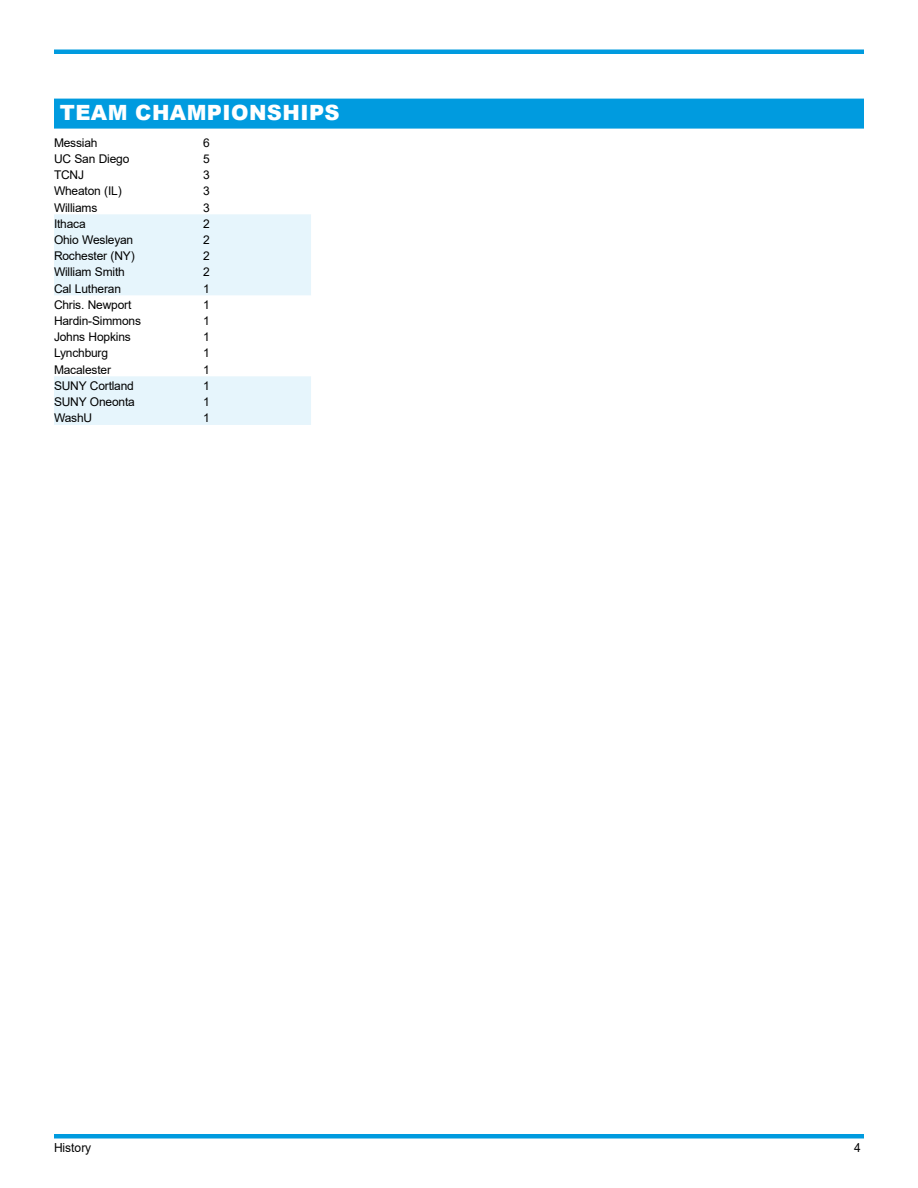
<style>
.page{position:relative;width:918px;height:1188px;background:#fff}
.page>*{position:absolute;margin:0;border:0;box-sizing:border-box;transform-origin:0 0}
.t1{font:900 21px "Arial";letter-spacing:.02em;color:#fff}
.t2{font:12.45px "Arial";color:#000;scale:.96 1}
.t3{font:12px "Arial";letter-spacing:-.015em;color:#000}
</style>
<div class="page">
<hr style="left:54px;top:1134px;width:810px;height:4px;background:#009bdf">
<hr style="left:54px;top:50px;width:810px;height:4px;background:#009bdf">
<div style="left:54px;top:99px;width:810px;height:28px;background:#009bdf"></div>
<div style="left:54px;top:100px;width:810px;height:29px;background:#009bdf"></div>
<svg style="left:54px;top:214px;width:257px;height:211px;fill:#e6f5fc"></svg>
<h1 class="t1" style="left:60px;top:97px;width:282px">TEAM CHAMPIONSHIPS</h1>
<p class="t3" style="left:54px;top:134px;width:45px">Messiah</p>
<p class="t3" style="left:203px;top:134px;width:8px">6</p>
<p class="t3" style="left:54px;top:151px;width:77px">UC San Diego</p>
<p class="t3" style="left:203px;top:151px;width:8px">5</p>
<p class="t3" style="left:54px;top:167px;width:32px">TCNJ</p>
<p class="t3" style="left:203px;top:167px;width:8px">3</p>
<p class="t3" style="left:54px;top:183px;width:69px">Wheaton (IL)</p>
<p class="t3" style="left:203px;top:183px;width:8px">3</p>
<p class="t3" style="left:54px;top:199px;width:45px">Williams</p>
<p class="t3" style="left:203px;top:199px;width:8px">3</p>
<p class="t3" style="left:54px;top:215px;width:33px">Ithaca</p>
<p class="t3" style="left:203px;top:215px;width:8px">2</p>
<p class="t3" style="left:54px;top:232px;width:81px">Ohio Wesleyan</p>
<p class="t3" style="left:203px;top:232px;width:8px">2</p>
<p class="t3" style="left:54px;top:248px;width:82px">Rochester (NY)</p>
<p class="t3" style="left:203px;top:248px;width:8px">2</p>
<p class="t3" style="left:54px;top:264px;width:72px">William Smith</p>
<p class="t3" style="left:203px;top:264px;width:8px">2</p>
<p class="t3" style="left:54px;top:280px;width:69px">Cal Lutheran</p>
<p class="t3" style="left:203px;top:280px;width:8px">1</p>
<p class="t3" style="left:54px;top:296px;width:79px">Chris. Newport</p>
<p class="t3" style="left:203px;top:296px;width:8px">1</p>
<p class="t3" style="left:54px;top:313px;width:88px">Hardin-Simmons</p>
<p class="t3" style="left:203px;top:313px;width:8px">1</p>
<p class="t3" style="left:54px;top:329px;width:78px">Johns Hopkins</p>
<p class="t3" style="left:203px;top:329px;width:8px">1</p>
<p class="t3" style="left:54px;top:345px;width:56px">Lynchburg</p>
<p class="t3" style="left:203px;top:345px;width:8px">1</p>
<p class="t3" style="left:54px;top:361px;width:59px">Macalester</p>
<p class="t3" style="left:203px;top:361px;width:8px">1</p>
<p class="t3" style="left:54px;top:377px;width:81px">SUNY Cortland</p>
<p class="t3" style="left:203px;top:377px;width:8px">1</p>
<p class="t3" style="left:54px;top:394px;width:82px">SUNY Oneonta</p>
<p class="t3" style="left:203px;top:394px;width:8px">1</p>
<p class="t3" style="left:54px;top:410px;width:40px">WashU</p>
<p class="t3" style="left:203px;top:410px;width:8px">1</p>
<p class="t2" style="left:54px;top:1139px;width:40px">History</p>
<p class="t2" style="left:854px;top:1139px;width:8px">4</p>
</div>
